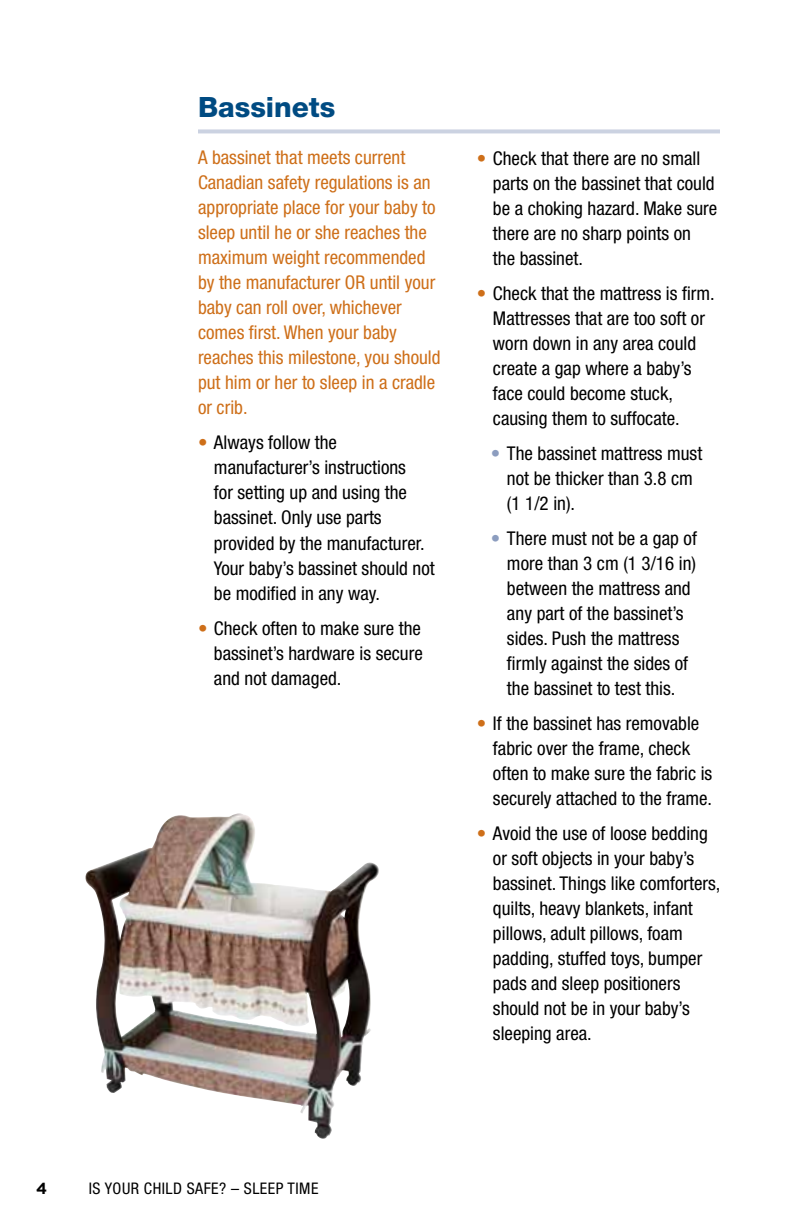
<style>
.page{position:relative;width:792px;height:1224px;background:#fff}
.page>*{position:absolute;margin:0;border:0;box-sizing:border-box;transform-origin:0 0}
.t1{font:800 28px "Helvetica Neue";color:#004b82}
.t2{font:condensed 19px/25px "Helvetica Neue";color:#000}
.t3{font:condensed 19px/25px "Helvetica Neue";color:#ce6f19}
.t4{font:condensed 16px "Helvetica Neue";letter-spacing:.03em;color:#000}
.t5{font:700 16px "Gotham HTF";color:#000}
.s1{color:#ce6f19}
.s2{color:#8c9dbf}
</style>
<div class="page">
<svg style="left:198px;top:129px;width:522px;height:4px;background:#d0d6e4"></svg>
<img style="left:85px;top:813px;width:294px;height:326px">
<h1 class="t1" style="left:198px;top:91px;width:139px">Bassinets</h1>
<p class="t3" style="left:198px;top:145px;width:244px">A bassinet that meets current<br>Canadian safety regulations is an appropriate place for your baby to sleep until he or she reaches the maximum weight recommended by the manufacturer OR until your baby can roll over, whichever comes first. When your baby reaches this milestone, you should put him or her to sleep in a cradle or crib.</p>
<p class="t2" style="left:214px;top:430px;width:222px;text-indent:-16px"><span class="s1">•</span> Always follow the manufacturer’s instructions<br>for setting up and using the bassinet. Only use parts provided by the manufacturer.<br>Your baby’s bassinet should not be modified in any way.</p>
<p class="t2" style="left:214px;top:615px;width:210px;text-align:justify;text-indent:-16px"><span class="s1">•</span> Check often to make sure the bassinet’s hardware is secure and not damaged.</p>
<p class="t2" style="left:493px;top:145px;width:226px;text-indent:-16px"><span class="s1">•</span> Check that there are no small parts on the bassinet that could be a choking hazard. Make sure there are no sharp points on the bassinet.</p>
<p class="t2" style="left:493px;top:280px;width:223px;text-indent:-16px"><span class="s1">•</span> Check that the mattress is firm.<br>Mattresses that are too soft or worn down in any area could create a gap where a baby’s face could become stuck, causing them to suffocate.</p>
<p class="t2" style="left:507px;top:440px;width:197px;text-indent:-16px"><span class="s2">•</span> The bassinet mattress must not be thicker than 3.8 cm (1 1/2 in).</p>
<p class="t2" style="left:507px;top:525px;width:192px;text-indent:-16px"><span class="s2">•</span> There must not be a gap of more than 3 cm (1 3/16 in) between the mattress and any part of the bassinet’s sides. Push the mattress firmly against the sides of the bassinet to test this.</p>
<p class="t2" style="left:493px;top:710px;width:221px;text-indent:-16px"><span class="s1">•</span> If the bassinet has removable fabric over the frame, check often to make sure the fabric is securely attached to the frame.</p>
<p class="t2" style="left:493px;top:820px;width:229px;text-indent:-16px"><span class="s1">•</span> Avoid the use of loose bedding or soft objects in your baby’s bassinet. Things like comforters, quilts, heavy blankets, infant pillows, adult pillows, foam padding, stuffed toys, bumper pads and sleep positioners should not be in your baby’s sleeping area.</p>
<p class="t5" style="left:36px;top:1179px;width:13px">4</p>
<p class="t4" style="left:89px;top:1179px;width:173px">Is Your Child Safe? – Sleep</p>
<p class="t4" style="left:288px;top:1179px;width:17px">Time</p>
</div>
